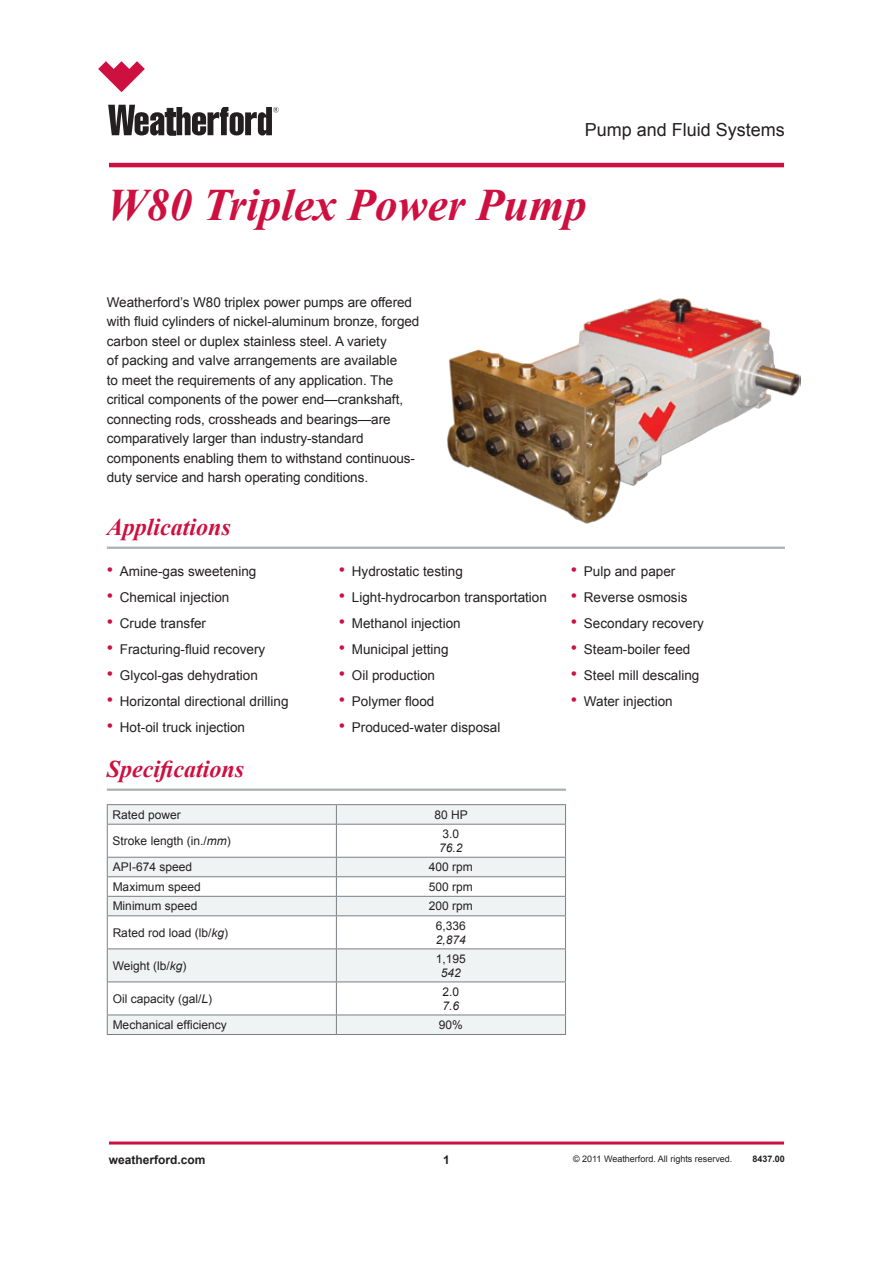
<style>
.page{position:relative;width:893px;height:1263px;background:#fff}
.page>*{position:absolute;margin:0;border:0;box-sizing:border-box;transform-origin:0 0}
.t1{font:italic 700 45px "Times New Roman";color:#ce1041}
.t2{font:italic 700 24px "Times New Roman";color:#ce1041}
.t3{font:18px "Arial";color:#231f20}
.t4{font:13.5px/19.5px "Arial";color:#231f20}
.t5{font:12px "Arial";color:#231f20}
.t6{font:700 12px "Arial";color:#231f20}
.t7{font:italic 12px "Arial";color:#231f20}
.t8{font:9px "Arial";color:#231f20}
.t9{font:700 9px "Arial";color:#231f20}
.s1{font-size:18px;color:#ce1041}
.s2{font-style:italic}
</style>
<div class="page">
<svg style="left:98px;top:61px;width:47px;height:31px"></svg>
<svg style="left:108px;top:105px;width:171px;height:31px"></svg>
<hr style="left:109px;top:163px;width:675px;height:4px;background:#ce1041">
<hr style="left:109px;top:1141px;width:675px;height:3px;background:#ce1041">
<img style="left:447px;top:298px;width:353px;height:225px">
<hr style="left:107px;top:547px;width:678px;height:2px;background:#a7b0b5">
<hr style="left:107px;top:788px;width:459px;height:3px;background:#a7b0b5">
<svg style="left:108px;top:805px;width:457px;height:229px;fill:#f0f3f4"></svg>
<hr style="left:107px;top:804px;width:229px;height:1px;background:#797f84">
<svg style="left:107px;top:805px;width:1px;height:19px"></svg>
<hr style="left:336px;top:804px;width:230px;height:1px;background:#797f84">
<svg style="left:336px;top:805px;width:1px;height:19px"></svg>
<svg style="left:565px;top:805px;width:1px;height:19px"></svg>
<hr style="left:107px;top:824px;width:229px;height:1px;background:#797f84">
<hr style="left:107px;top:824px;width:1px;height:33px;background:#797f84">
<hr style="left:336px;top:824px;width:230px;height:1px;background:#797f84">
<hr style="left:336px;top:824px;width:1px;height:33px;background:#797f84">
<hr style="left:565px;top:824px;width:1px;height:33px;background:#797f84">
<hr style="left:107px;top:857px;width:229px;height:1px;background:#797f84">
<hr style="left:336px;top:857px;width:230px;height:1px;background:#797f84">
<hr style="left:107px;top:876px;width:229px;height:1px;background:#797f84">
<hr style="left:336px;top:876px;width:230px;height:1px;background:#797f84">
<hr style="left:107px;top:896px;width:229px;height:1px;background:#797f84">
<svg style="left:107px;top:857px;width:1px;height:58px"></svg>
<hr style="left:336px;top:896px;width:230px;height:1px;background:#797f84">
<svg style="left:336px;top:857px;width:1px;height:58px"></svg>
<svg style="left:565px;top:857px;width:1px;height:58px"></svg>
<hr style="left:107px;top:915px;width:229px;height:1px;background:#797f84">
<hr style="left:107px;top:916px;width:1px;height:32px;background:#797f84">
<hr style="left:336px;top:915px;width:230px;height:1px;background:#797f84">
<hr style="left:336px;top:916px;width:1px;height:32px;background:#797f84">
<hr style="left:565px;top:916px;width:1px;height:32px;background:#797f84">
<hr style="left:107px;top:948px;width:229px;height:1px;background:#797f84">
<hr style="left:107px;top:949px;width:1px;height:32px;background:#797f84">
<hr style="left:336px;top:948px;width:230px;height:1px;background:#797f84">
<hr style="left:336px;top:949px;width:1px;height:32px;background:#797f84">
<hr style="left:565px;top:949px;width:1px;height:32px;background:#797f84">
<hr style="left:107px;top:981px;width:229px;height:1px;background:#797f84">
<hr style="left:107px;top:982px;width:1px;height:32px;background:#797f84">
<hr style="left:336px;top:981px;width:230px;height:1px;background:#797f84">
<hr style="left:336px;top:982px;width:1px;height:32px;background:#797f84">
<hr style="left:565px;top:982px;width:1px;height:32px;background:#797f84">
<hr style="left:107px;top:1014px;width:229px;height:1px;background:#797f84">
<svg style="left:107px;top:1015px;width:1px;height:19px"></svg>
<hr style="left:336px;top:1014px;width:230px;height:1px;background:#797f84">
<svg style="left:336px;top:1015px;width:1px;height:19px"></svg>
<svg style="left:565px;top:1015px;width:1px;height:19px"></svg>
<hr style="left:107px;top:1034px;width:229px;height:1px;background:#797f84">
<hr style="left:336px;top:1034px;width:230px;height:1px;background:#797f84">
<h3 class="t3" style="left:585px;top:118px;width:202px">Pump and Fluid Systems</h3>
<h1 class="t1" style="left:107px;top:173px;width:481px">W80 Triplex Power Pump</h1>
<p class="t4" style="left:107px;top:292px;width:314px">Weatherford’s W80 triplex power pumps are offered with fluid cylinders of nickel-aluminum bronze, forged carbon steel or duplex stainless steel. A variety<br>of packing and valve arrangements are available<br>to meet the requirements of any application. The critical components of the power end—crankshaft, connecting rods, crossheads and bearings—are comparatively larger than industry-standard components enabling them to withstand continuous&shy;duty service and harsh operating conditions.</p>
<h2 class="t2" style="left:107px;top:510px;width:126px">Applications</h2>
<p class="t4" style="left:107px;top:561px;width:151px"><span class="s1">•</span> Amine-gas sweetening</p>
<p class="t4" style="left:107px;top:587px;width:124px"><span class="s1">•</span> Chemical injection</p>
<p class="t4" style="left:107px;top:613px;width:101px"><span class="s1">•</span> Crude transfer</p>
<p class="t4" style="left:107px;top:639px;width:160px"><span class="s1">•</span> Fracturing-fluid recovery</p>
<p class="t4" style="left:107px;top:665px;width:153px"><span class="s1">•</span> Glycol-gas dehydration</p>
<p class="t4" style="left:107px;top:691px;width:183px"><span class="s1">•</span> Horizontal directional drilling</p>
<p class="t4" style="left:107px;top:717px;width:140px"><span class="s1">•</span> Hot-oil truck injection</p>
<p class="t4" style="left:339px;top:561px;width:125px"><span class="s1">•</span> Hydrostatic testing</p>
<p class="t4" style="left:339px;top:587px;width:210px"><span class="s1">•</span> Light-hydrocarbon transportation</p>
<p class="t4" style="left:339px;top:613px;width:123px"><span class="s1">•</span> Methanol injection</p>
<p class="t4" style="left:339px;top:639px;width:111px"><span class="s1">•</span> Municipal jetting</p>
<p class="t4" style="left:339px;top:665px;width:98px"><span class="s1">•</span> Oil production</p>
<p class="t4" style="left:339px;top:691px;width:97px"><span class="s1">•</span> Polymer flood</p>
<p class="t4" style="left:339px;top:717px;width:163px"><span class="s1">•</span> Produced-water disposal</p>
<h2 class="t2" style="left:107px;top:752px;width:139px">Specifications</h2>
<p class="t5" style="left:113px;top:807px;width:70px">Rated power</p>
<p class="t5" style="left:434px;top:807px;width:35px">80 HP</p>
<p class="t5" style="left:113px;top:833px;width:120px">Stroke length (in./<span class="s2">mm</span>)</p>
<p class="t5" style="left:443px;top:826px;width:18px">3.0</p>
<p class="t7" style="left:439px;top:840px;width:25px">76.2</p>
<p class="t5" style="left:113px;top:859px;width:81px">API-674 speed</p>
<p class="t5" style="left:429px;top:859px;width:46px">400 rpm</p>
<p class="t5" style="left:113px;top:879px;width:90px">Maximum speed</p>
<p class="t5" style="left:429px;top:879px;width:46px">500 rpm</p>
<p class="t5" style="left:113px;top:898px;width:86px">Minimum speed</p>
<p class="t5" style="left:429px;top:898px;width:46px">200 rpm</p>
<p class="t5" style="left:113px;top:925px;width:117px">Rated rod load (lb/<span class="s2">kg</span>)</p>
<p class="t5" style="left:436px;top:918px;width:32px">6,336</p>
<p class="t7" style="left:436px;top:931px;width:32px">2,874</p>
<p class="t5" style="left:113px;top:958px;width:75px">Weight (lb/<span class="s2">kg</span>)</p>
<p class="t5" style="left:113px;top:991px;width:101px">Oil capacity (gal/<span class="s2">L</span>)</p>
<p class="t5" style="left:436px;top:951px;width:32px">1,195</p>
<p class="t7" style="left:441px;top:964px;width:22px">542</p>
<p class="t5" style="left:443px;top:984px;width:18px">2.0</p>
<p class="t7" style="left:443px;top:998px;width:18px">7.6</p>
<p class="t5" style="left:113px;top:1017px;width:116px">Mechanical efficiency</p>
<p class="t5" style="left:439px;top:1017px;width:26px">90%</p>
<p class="t4" style="left:571px;top:561px;width:106px"><span class="s1">•</span> Pulp and paper</p>
<p class="t4" style="left:571px;top:587px;width:118px"><span class="s1">•</span> Reverse osmosis</p>
<p class="t4" style="left:571px;top:613px;width:135px"><span class="s1">•</span> Secondary recovery</p>
<p class="t4" style="left:571px;top:639px;width:121px"><span class="s1">•</span> Steam-boiler feed</p>
<p class="t4" style="left:571px;top:665px;width:130px"><span class="s1">•</span> Steel mill descaling</p>
<p class="t4" style="left:571px;top:691px;width:103px"><span class="s1">•</span> Water injection</p>
<p class="t6" style="left:109px;top:1151px;width:98px">weatherford.com</p>
<p class="t6" style="left:443px;top:1151px;width:8px">1</p>
<p class="t8" style="left:573px;top:1152px;width:161px">© 2011 Weatherford. All rights reserved.</p>
<p class="t9" style="left:752px;top:1152px;width:34px">8437.00</p>
</div>
